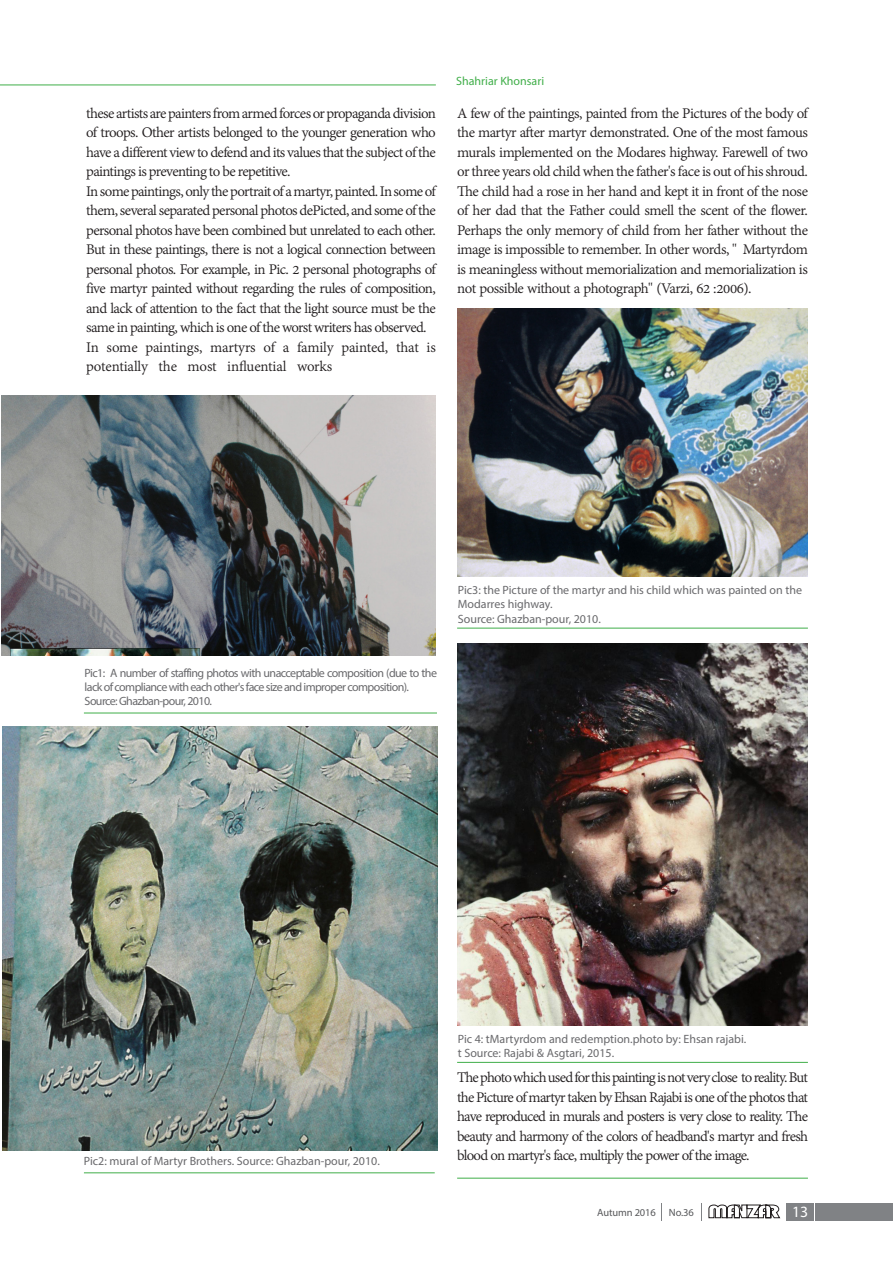
<style>
.page{position:relative;width:893px;height:1263px;background:#fff}
.page>*{position:absolute;margin:0;border:0;box-sizing:border-box;transform-origin:0 0}
.متن_لاتین{font:15.9px/19.5px "Adobe Devanagari";letter-spacing:-.04em;color:#231f20;text-align:justify}
.متن_لاتین-2{font:15.9px/19.5px "Adobe Devanagari";letter-spacing:-.01em;color:#231f20}
.دو_ستونه_داخل_جلد{font:15.75px "Myriad Pro";color:#fff}
.شرح_عکس_لاتین{font:12px/14.2px "Myriad Pro";letter-spacing:-.005em;color:#69696c}
.شرح_عکس_لاتین-2{font:12px/14.2px "Myriad Pro";letter-spacing:-.05em;color:#69696c}
.t1{font:12px "Myriad Pro";color:#40ae49}
.t2{font:10.5px "Myriad Pro";letter-spacing:-.01em;color:#57585a}
</style>
<div class="page">
<hr style="left:0;top:85px;width:436px;height:1px;background:#40ae49">
<div style="left:786px;top:1202px;width:28px;height:18px;background:#808285"></div>
<div style="left:815px;top:1202px;width:78px;height:18px;background:#808285"></div>
<svg style="left:701px;top:1203px;width:1px;height:17px"></svg>
<svg style="left:661px;top:1203px;width:1px;height:17px"></svg>
<svg style="left:708px;top:1204px;width:72px;height:14px"></svg>
<hr style="left:84px;top:713px;width:353px;height:1px;background:#40ae49">
<img style="left:1px;top:396px;width:435px;height:260px">
<img style="left:3px;top:726px;width:434px;height:425px">
<img style="left:457px;top:308px;width:351px;height:269px">
<hr style="left:457px;top:628px;width:351px;height:1px;background:#40ae49">
<hr style="left:457px;top:1178px;width:351px;height:1px;background:#40ae49">
<hr style="left:84px;top:1172px;width:351px;height:1px;background:#40ae49">
<img style="left:457px;top:643px;width:351px;height:382px">
<hr style="left:457px;top:1062px;width:351px;height:1px;background:#40ae49">
<p class="متن_لاتین" style="left:86px;top:105px;width:351px">these artists are painters from armed forces or propaganda division of troops. Other artists belonged to the younger generation who have a different view to defend and its values that the subject of the paintings is preventing to be repetitive.</p>
<p class="متن_لاتین" style="left:86px;top:183px;width:351px">In some paintings, only the portrait of a martyr, painted. In some of them, several separated personal photos dePicted, and some of the personal photos have been combined but unrelated to each other.<br>But in these paintings, there is not a logical connection between personal photos. For example, in Pic. 2 personal photographs of five martyr painted without regarding the rules of composition, and lack of attention to the fact that the light source must be the same in painting, which is one of the worst writers has observed.</p>
<p class="متن_لاتین-2" style="left:86px;top:339px;width:351px">In some paintings, martyrs of a family painted, that is potentially the most influential works</p>
<p class="t1" style="left:456px;top:74px;width:89px">Shahriar Khonsari</p>
<p class="متن_لاتین" style="left:457px;top:105px;width:352px">A few of the paintings, painted from the Pictures of the body of the martyr after martyr demonstrated. One of the most famous murals implemented on the Modares highway. Farewell of two or three years old child when the father's face is out of his shroud.<br>The child had a rose in her hand and kept it in front of the nose of her dad that the Father could smell the scent of the flower.<br>Perhaps the only memory of child from her father without the image is impossible to remember. In other words, " Martyrdom is meaningless without memorialization and memorialization is not possible without a photograph" (Varzi, 62 :2006).</p>
<p class="شرح_عکس_لاتین-2" style="left:85px;top:665px;width:354px">Pic1: A number of staffing photos with unacceptable composition (due to the lack of compliance with each other's face size and improper composition).</p>
<p class="شرح_عکس_لاتین-2" style="left:85px;top:694px;width:129px">Source: Ghazban-pour, 2010.</p>
<p class="شرح_عکس_لاتین" style="left:458px;top:583px;width:346px">Pic3: the Picture of the martyr and his child which was painted on the<br>Modarres highway.</p>
<p class="شرح_عکس_لاتین" style="left:458px;top:611px;width:145px">Source: Ghazban-pour, 2010.</p>
<p class="شرح_عکس_لاتین" style="left:84px;top:1154px;width:297px">Pic2: mural of Martyr Brothers. Source: Ghazban-pour, 2010.</p>
<p class="شرح_عکس_لاتین" style="left:458px;top:1031px;width:290px">Pic 4: tMartyrdom and redemption.photo by: Ehsan rajabi.</p>
<p class="شرح_عکس_لاتین" style="left:458px;top:1046px;width:158px">t Source: Rajabi &amp; Asgtari, 2015.</p>
<p class="متن_لاتین" style="left:457px;top:1069px;width:352px">The photo which used for this painting is not very close to reality. But the Picture of martyr taken by Ehsan Rajabi is one of the photos that have reproduced in murals and posters is very close to reality. The beauty and harmony of the colors of headband's martyr and fresh blood on martyr's face, multiply the power of the image.</p>
<p class="t2" style="left:597px;top:1206px;width:98px">Autumn 2016 No.36</p>
<p class="دو_ستونه_داخل_جلد" style="left:792px;top:1202px;width:18px">13</p>
</div>
